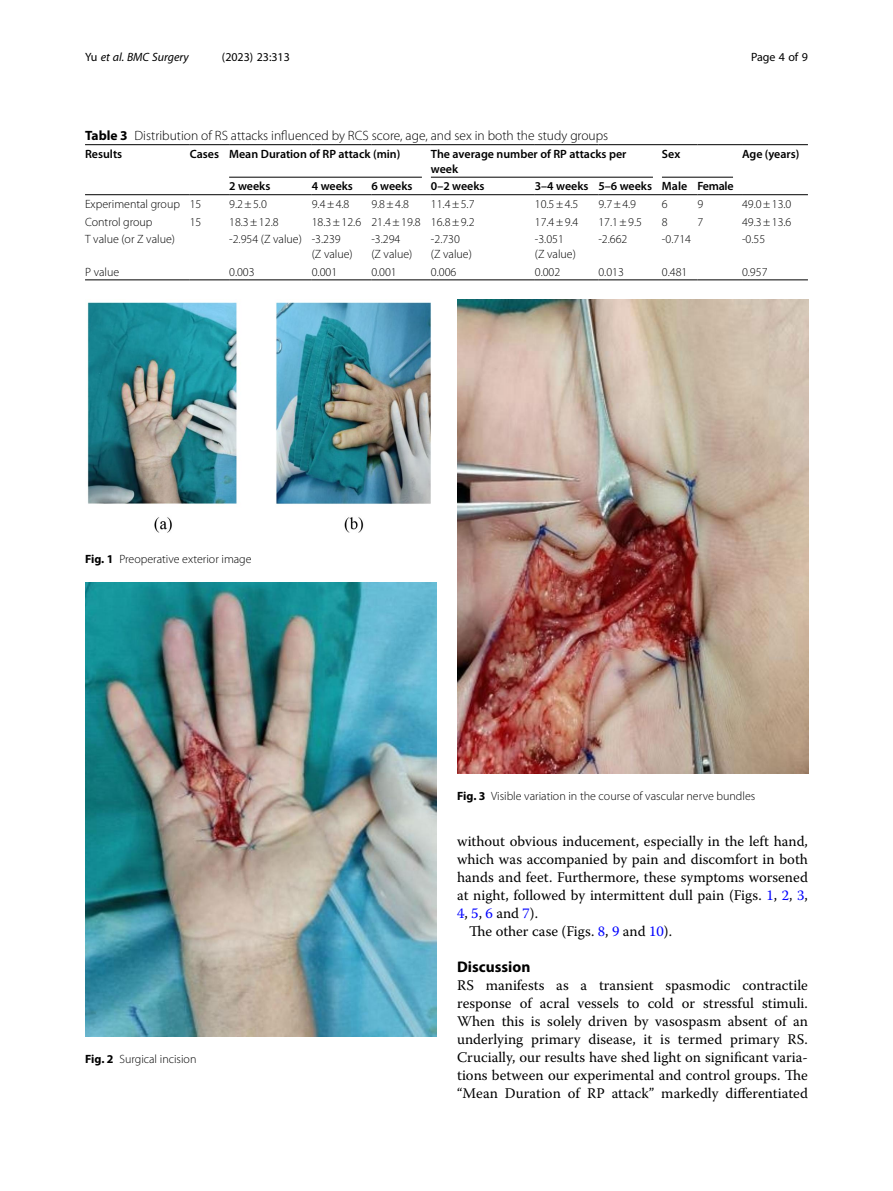
<style>
.page{position:relative;width:893px;height:1191px;background:#fff}
.page>*{position:absolute;margin:0;border:0;box-sizing:border-box;transform-origin:0 0}
.Head_1{font:700 15.45px "Myriad Pro";color:#000}
.Body_Text{font:14.7px/18px "Warnock Pro";color:#000;text-align:justify}
.Body_Text_Indent{font:14.7px "Warnock Pro";color:#000}
.Table_Caption{font:300 13.5px "Myriad Pro";color:#000}
.Table_Body{font:300 12px "Myriad Pro";color:#000}
.Figure_Caption{font:300 12px "Myriad Pro";color:#000}
.Table_Head{font:600 12px "Myriad Pro";color:#000}
.Table_Head_Bridge_Ru{font:600 12px/15px "Myriad Pro";color:#000}
.t1{font:12px "Myriad Pro";color:#000}
.t2{font:italic 12px "Myriad Pro";color:#000}
.s1{font-style:normal}
.s2{font-weight:700}
.s3{color:#00f}
</style>
<div class="page">
<hr style="left:85px;top:194px;width:105px;height:1px;background:#000">
<hr style="left:190px;top:194px;width:39px;height:1px;background:#000">
<hr style="left:742px;top:194px;width:66px;height:1px;background:#000">
<hr style="left:190px;top:144px;width:39px;height:1px;background:#000">
<hr style="left:742px;top:144px;width:66px;height:1px;background:#000">
<hr style="left:229px;top:194px;width:83px;height:1px;background:#000">
<hr style="left:312px;top:194px;width:59px;height:1px;background:#000">
<hr style="left:371px;top:194px;width:60px;height:1px;background:#000">
<hr style="left:431px;top:194px;width:104px;height:1px;background:#000">
<hr style="left:535px;top:194px;width:63px;height:1px;background:#000">
<hr style="left:598px;top:194px;width:64px;height:1px;background:#000">
<hr style="left:662px;top:194px;width:35px;height:1px;background:#000">
<hr style="left:697px;top:194px;width:45px;height:1px;background:#000">
<hr style="left:85px;top:280px;width:105px;height:1px;background:#000">
<hr style="left:190px;top:280px;width:39px;height:1px;background:#000">
<hr style="left:229px;top:280px;width:83px;height:1px;background:#000">
<hr style="left:312px;top:280px;width:59px;height:1px;background:#000">
<hr style="left:371px;top:280px;width:60px;height:1px;background:#000">
<hr style="left:431px;top:280px;width:104px;height:1px;background:#000">
<hr style="left:535px;top:280px;width:63px;height:1px;background:#000">
<hr style="left:598px;top:280px;width:64px;height:1px;background:#000">
<hr style="left:662px;top:280px;width:35px;height:1px;background:#000">
<hr style="left:697px;top:280px;width:45px;height:1px;background:#000">
<hr style="left:742px;top:280px;width:66px;height:1px;background:#000">
<hr style="left:85px;top:144px;width:105px;height:1px;background:#000">
<hr style="left:662px;top:144px;width:35px;height:1px;background:#000">
<hr style="left:697px;top:144px;width:45px;height:1px;background:#000">
<hr style="left:431px;top:144px;width:104px;height:1px;background:#000">
<hr style="left:535px;top:144px;width:63px;height:1px;background:#000">
<hr style="left:598px;top:144px;width:64px;height:1px;background:#000">
<hr style="left:229px;top:144px;width:83px;height:1px;background:#000">
<hr style="left:312px;top:144px;width:59px;height:1px;background:#000">
<hr style="left:371px;top:144px;width:60px;height:1px;background:#000">
<hr style="left:229px;top:177px;width:193px;height:1px;background:#000">
<hr style="left:431px;top:177px;width:222px;height:1px;background:#000">
<hr style="left:662px;top:177px;width:71px;height:1px;background:#000">
<img style="left:457px;top:299px;width:351px;height:474px">
<img style="left:85px;top:582px;width:351px;height:454px">
<img style="left:87px;top:302px;width:344px;height:231px">
<p class="t2" style="left:85px;top:50px;width:105px"><span class="s1">Yu</span> et al. BMC Surgery</p>
<p class="t1" style="left:222px;top:50px;width:70px">(2023) 23:313</p>
<p class="t1" style="left:751px;top:50px;width:58px">Page 4 of 9</p>
<p class="Table_Caption" style="left:85px;top:128px;width:525px"><span class="s2">Table 3</span> Distribution of RS attacks influenced by RCS score, age, and sex in both the study groups</p>
<p class="Table_Head" style="left:85px;top:146px;width:39px">Results</p>
<p class="Table_Head" style="left:190px;top:146px;width:31px">Cases</p>
<p class="Table_Head_Bridge_Ru" style="left:229px;top:146px;width:173px">Mean Duration of RP attack (min)</p>
<p class="Table_Head_Bridge_Ru" style="left:431px;top:146px;width:197px">The average number of RP attacks per week</p>
<p class="Table_Head_Bridge_Ru" style="left:662px;top:146px;width:20px">Sex</p>
<p class="Table_Head" style="left:742px;top:146px;width:59px">Age (years)</p>
<p class="Table_Head" style="left:229px;top:179px;width:43px">2 weeks</p>
<p class="Table_Head" style="left:312px;top:179px;width:43px">4 weeks</p>
<p class="Table_Head" style="left:371px;top:179px;width:43px">6 weeks</p>
<p class="Table_Head" style="left:431px;top:179px;width:55px">0–2 weeks</p>
<p class="Table_Head" style="left:535px;top:179px;width:55px">3–4 weeks</p>
<p class="Table_Head" style="left:598px;top:179px;width:55px">5–6 weeks</p>
<p class="Table_Head" style="left:662px;top:179px;width:27px">Male</p>
<p class="Table_Head" style="left:697px;top:179px;width:38px">Female</p>
<p class="Table_Body" style="left:85px;top:197px;width:96px">Experimental group</p>
<p class="Table_Body" style="left:190px;top:197px;width:13px">15</p>
<p class="Table_Body" style="left:229px;top:197px;width:39px">9.2±5.0</p>
<p class="Table_Body" style="left:312px;top:197px;width:39px">9.4±4.8</p>
<p class="Table_Body" style="left:371px;top:197px;width:39px">9.8±4.8</p>
<p class="Table_Body" style="left:431px;top:197px;width:45px">11.4±5.7</p>
<p class="Table_Body" style="left:535px;top:197px;width:45px">10.5±4.5</p>
<p class="Table_Body" style="left:598px;top:197px;width:39px">9.7±4.9</p>
<p class="Table_Body" style="left:662px;top:197px;width:7px">6</p>
<p class="Table_Body" style="left:697px;top:197px;width:7px">9</p>
<p class="Table_Body" style="left:742px;top:197px;width:51px">49.0±13.0</p>
<p class="Table_Body" style="left:85px;top:215px;width:69px">Control group</p>
<p class="Table_Body" style="left:190px;top:215px;width:13px">15</p>
<p class="Table_Body" style="left:229px;top:215px;width:51px">18.3±12.8</p>
<p class="Table_Body" style="left:312px;top:215px;width:51px">18.3±12.6</p>
<p class="Table_Body" style="left:371px;top:215px;width:51px">21.4±19.8</p>
<p class="Table_Body" style="left:431px;top:215px;width:45px">16.8±9.2</p>
<p class="Table_Body" style="left:535px;top:215px;width:45px">17.4±9.4</p>
<p class="Table_Body" style="left:598px;top:215px;width:45px">17.1±9.5</p>
<p class="Table_Body" style="left:662px;top:215px;width:7px">8</p>
<p class="Table_Body" style="left:697px;top:215px;width:7px">7</p>
<p class="Table_Body" style="left:742px;top:215px;width:51px">49.3±13.6</p>
<p class="Table_Body" style="left:85px;top:232px;width:92px">T value (or Z value)</p>
<p class="Table_Body" style="left:229px;top:232px;width:74px">-2.954 (Z value)</p>
<p class="Table_Body" style="left:312px;top:232px;width:31px">-3.239</p>
<p class="Table_Body" style="left:312px;top:247px;width:43px">(Z value)</p>
<p class="Table_Body" style="left:371px;top:232px;width:31px">-3.294</p>
<p class="Table_Body" style="left:371px;top:247px;width:43px">(Z value)</p>
<p class="Table_Body" style="left:431px;top:232px;width:31px">-2.730</p>
<p class="Table_Body" style="left:431px;top:247px;width:43px">(Z value)</p>
<p class="Table_Body" style="left:535px;top:232px;width:31px">-3.051</p>
<p class="Table_Body" style="left:535px;top:247px;width:43px">(Z value)</p>
<p class="Table_Body" style="left:598px;top:232px;width:31px">-2.662</p>
<p class="Table_Body" style="left:662px;top:232px;width:31px">-0.714</p>
<p class="Table_Body" style="left:742px;top:232px;width:25px">-0.55</p>
<p class="Table_Body" style="left:85px;top:265px;width:36px">P value</p>
<p class="Table_Body" style="left:229px;top:265px;width:27px">0.003</p>
<p class="Table_Body" style="left:312px;top:265px;width:27px">0.001</p>
<p class="Table_Body" style="left:371px;top:265px;width:27px">0.001</p>
<p class="Table_Body" style="left:431px;top:265px;width:27px">0.006</p>
<p class="Table_Body" style="left:535px;top:265px;width:27px">0.002</p>
<p class="Table_Body" style="left:598px;top:265px;width:27px">0.013</p>
<p class="Table_Body" style="left:662px;top:265px;width:27px">0.481</p>
<p class="Table_Body" style="left:742px;top:265px;width:27px">0.957</p>
<p class="Figure_Caption" style="left:85px;top:552px;width:168px"><span class="s2">Fig. 1</span> Preoperative exterior image</p>
<p class="Figure_Caption" style="left:85px;top:1052px;width:113px"><span class="s2">Fig. 2</span> Surgical incision</p>
<p class="Figure_Caption" style="left:457px;top:790px;width:300px"><span class="s2">Fig. 3</span> Visible variation in the course of vascular nerve bundles</p>
<p class="Body_Text" style="left:457px;top:832px;width:352px">without obvious inducement, especially in the left hand, which was accompanied by pain and discomfort in both hands and feet. Furthermore, these symptoms worsened at night, followed by intermittent dull pain (Figs. <span class="s3">1</span>, <span class="s3">2</span>, <span class="s3">3</span>, <span class="s3">4</span>, <span class="s3">5</span>, <span class="s3">6</span> and <span class="s3">7</span>).</p>
<p class="Body_Text_Indent" style="left:469px;top:922px;width:204px">The other case (Figs. <span class="s3">8</span>, <span class="s3">9</span> and <span class="s3">10</span>).</p>
<p class="Head_1" style="left:457px;top:957px;width:75px">Discussion</p>
<p class="Body_Text" style="left:457px;top:976px;width:352px">RS manifests as a transient spasmodic contractile response of acral vessels to cold or stressful stimuli.<br>When this is solely driven by vasospasm absent of an underlying primary disease, it is termed primary RS.<br>Crucially, our results have shed light on significant varia&shy;tions between our experimental and control groups. The “Mean Duration of RP attack” markedly differentiated</p>
</div>
